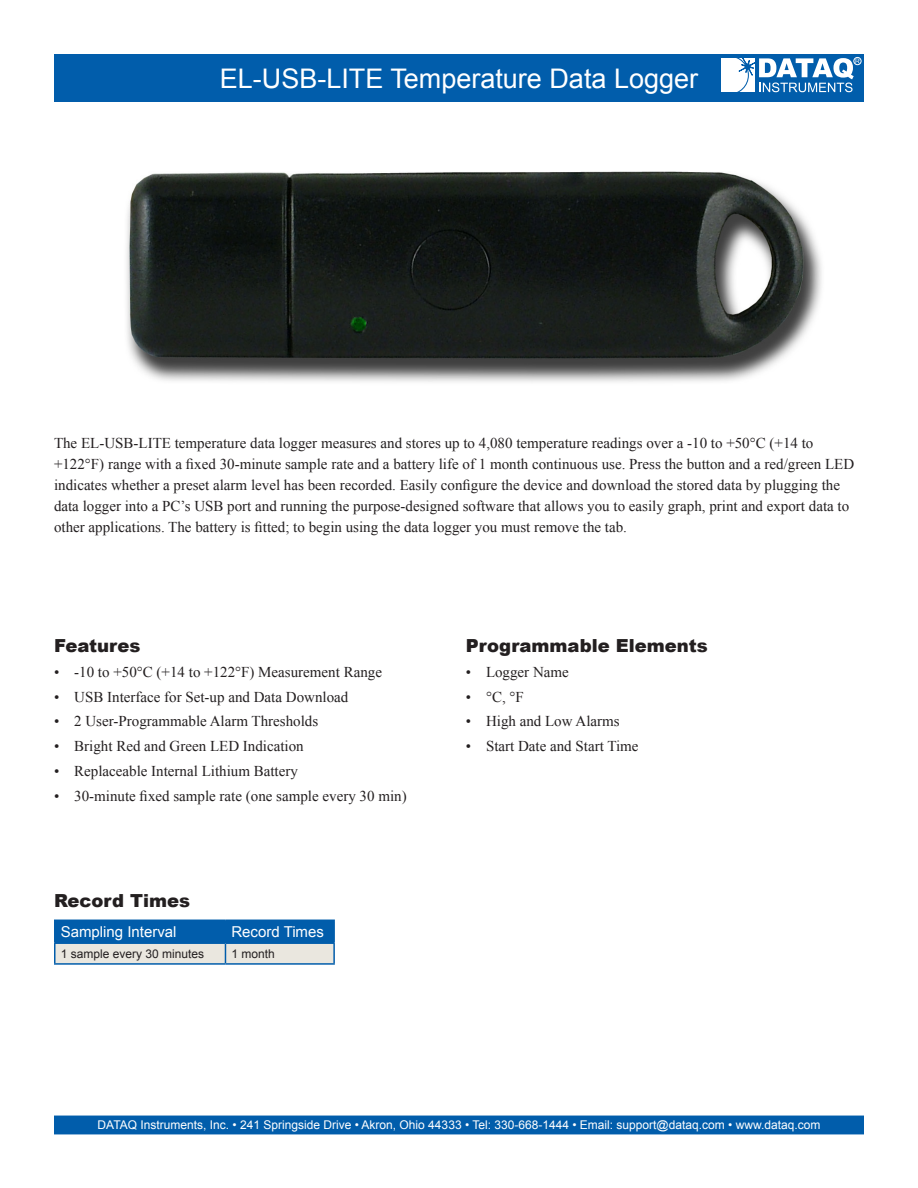
<style>
.page{position:relative;width:918px;height:1188px;background:#fff}
.page>*{position:absolute;margin:0;border:0;box-sizing:border-box;transform-origin:0 0}
.t1{font:27px "Arial";color:#fff}
.t2{font:900 18px "Arial";color:#231f20}
.t3{font:15px/21px "Times New Roman";color:#231f20}
.t4{font:15px "Arial";color:#fff}
.t5{font:12px "Arial";color:#fff}
.t6{font:12px "Arial";color:#231f20}
</style>
<div class="page">
<div style="left:54px;top:54px;width:810px;height:48px;background:#015dab"></div>
<div style="left:55px;top:1116px;width:808px;height:18px;background:#015dab"></div>
<div style="left:721px;top:58px;width:34px;height:34px;background:#fff"></div>
<svg style="left:736px;top:58px;width:13px;height:34px"></svg>
<svg style="left:739px;top:58px;width:17px;height:17px"></svg>
<div style="left:739px;top:58px;width:17px;height:17px;border:1px solid #015dab;border-radius:4px"></div>
<svg style="left:759px;top:58px;width:101px;height:34px"></svg>
<div style="left:853px;top:57px;width:9px;height:8px;border:1px solid #fff;border-radius:50%"></div>
<svg style="left:54px;top:920px;width:281px;height:43px;background:#6699c1"></svg>
<hr style="left:54px;top:963px;width:171px;height:2px;background:#015dab">
<hr style="left:225px;top:963px;width:110px;height:2px;background:#015dab">
<img style="left:126px;top:171px;width:696px;height:211px">
<h1 class="t1" style="left:220px;top:61px;width:480px">EL-USB-LITE Temperature Data Logger</h1>
<p class="t3" style="left:54px;top:432px;width:802px">The EL-USB-LITE temperature data logger measures and stores up to 4,080 temperature readings over a -10 to +50°C (+14 to +122°F) range with a fixed 30-minute sample rate and a battery life of 1 month continuous use. Press the button and a red/green LED indicates whether a preset alarm level has been recorded. Easily configure the device and download the stored data by plugging the data logger into a PC’s USB port and running the purpose-designed software that allows you to easily graph, print and export data to other applications. The battery is fitted; to begin using the data logger you must remove the tab.</p>
<p class="t2" style="left:54px;top:633px;width:88px">Features</p>
<p class="t3" style="left:54px;top:661px;width:330px">• -10 to +50°C (+14 to +122°F) Measurement Range</p>
<p class="t3" style="left:54px;top:686px;width:296px">• USB Interface for Set-up and Data Download</p>
<p class="t3" style="left:54px;top:711px;width:266px">• 2 User-Programmable Alarm Thresholds</p>
<p class="t3" style="left:54px;top:735px;width:251px">• Bright Red and Green LED Indication</p>
<p class="t3" style="left:54px;top:760px;width:245px">• Replaceable Internal Lithium Battery</p>
<p class="t3" style="left:54px;top:785px;width:354px">• 30-minute fixed sample rate (one sample every 30 min)</p>
<p class="t2" style="left:54px;top:887px;width:138px">Record Times</p>
<p class="t4" style="left:61px;top:922px;width:117px">Sampling Interval</p>
<p class="t4" style="left:231px;top:922px;width:94px">Record Times</p>
<p class="t6" style="left:61px;top:946px;width:145px">1 sample every 30 minutes</p>
<p class="t6" style="left:231px;top:946px;width:45px">1 month</p>
<p class="t2" style="left:466px;top:633px;width:244px">Programmable Elements</p>
<p class="t3" style="left:466px;top:661px;width:105px">• Logger Name</p>
<p class="t3" style="left:466px;top:686px;width:60px">• °C, °F</p>
<p class="t3" style="left:466px;top:711px;width:155px">• High and Low Alarms</p>
<p class="t3" style="left:466px;top:735px;width:174px">• Start Date and Start Time</p>
<p class="t5" style="left:98px;top:1117px;width:724px">DATAQ Instruments, Inc. • 241 Springside Drive • Akron, Ohio 44333 • Tel: 330-668-1444 • Email: support@dataq.com • www.dataq.com</p>
</div>
